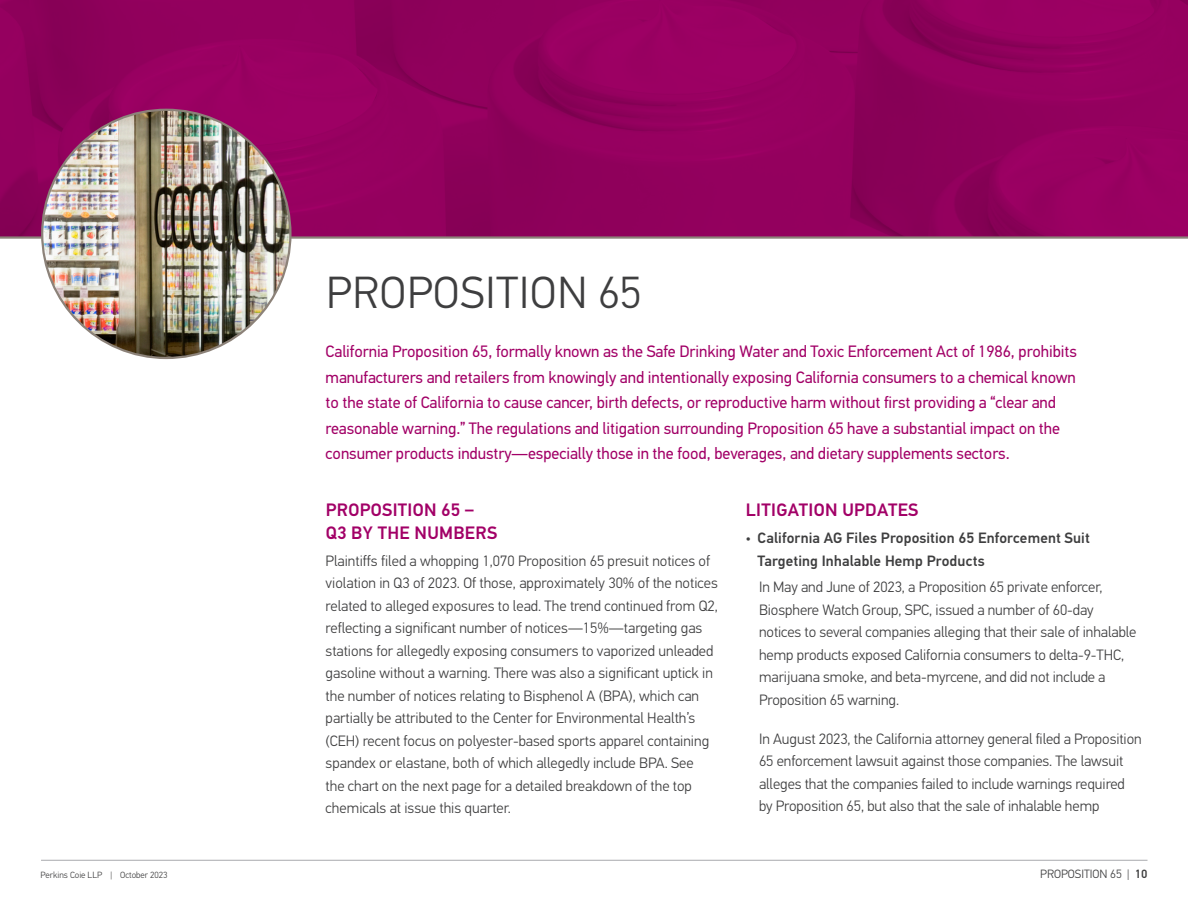
<style>
.page{position:relative;width:1188px;height:918px;background:#fff}
.page>*{position:absolute;margin:0;border:0;box-sizing:border-box;transform-origin:0 0}
.Food_CPG_Section_Title{font:300 45px "PF Din Text Pro";letter-spacing:.02em;color:#3e3e3f}
.Food_CPG_Subhead{font:500 18px/22.5px "PF Din Text Pro";letter-spacing:.02em;color:#a20067}
.Food_CPG_Section_Intro{font:16.5px/25.5px "PF Din Text Pro";letter-spacing:-.005em;color:#a20067}
.Food_CPG_Body_Copy{font:300 15px/22.5px "PF Din Text Pro";color:#3e3e3f}
.t1{font:500 15px/22.5px "PF Din Text Pro";letter-spacing:.01em;color:#3e3e3f}
.t2{font:300 12px "PF Din Text Pro";color:#3e3e3f}
.t3{font:300 9px "PF Din Text Pro";color:#3e3e3f}
.s1{font-weight:300}
.s2{font-weight:500}
</style>
<div class="page">
<img style="left:0;top:0;width:1188px;height:236px">
<hr style="left:0;top:236px;width:1188px;height:3px;background:#8c8279">
<hr style="left:41px;top:860px;width:1107px;height:1px;background:#a8a9ad">
<img style="left:42px;top:110px;width:248px;height:248px;border-radius:124px">
<p class="Food_CPG_Section_Title" style="left:326px;top:267px;width:317px">PROPOSITION 65</p>
<p class="Food_CPG_Section_Intro" style="left:326px;top:339px;width:753px">California Proposition 65, formally known as the Safe Drinking Water and Toxic Enforcement Act of 1986, prohibits manufacturers and retailers from knowingly and intentionally exposing California consumers to a chemical known to the state of California to cause cancer, birth defects, or reproductive harm without first providing a “clear and reasonable warning.” The regulations and litigation surrounding Proposition 65 have a substantial impact on the consumer products industry—especially those in the food, beverages, and dietary supplements sectors.</p>
<p class="Food_CPG_Subhead" style="left:326px;top:499px;width:173px">PROPOSITION 65 –<br>Q3 BY THE NUMBERS</p>
<p class="Food_CPG_Body_Copy" style="left:326px;top:549px;width:394px">Plaintiffs filed a whopping 1,070 Proposition 65 presuit notices of violation in Q3 of 2023. Of those, approximately 30% of the notices related to alleged exposures to lead. The trend continued from Q2, reflecting a significant number of notices—15%—targeting gas stations for allegedly exposing consumers to vaporized unleaded gasoline without a warning. There was also a significant uptick in the number of notices relating to Bisphenol A (BPA), which can partially be attributed to the Center for Environmental Health’s (CEH) recent focus on polyester-based sports apparel containing spandex or elastane, both of which allegedly include BPA. See<br>the chart on the next page for a detailed breakdown of the top chemicals at issue this quarter.</p>
<p class="Food_CPG_Subhead" style="left:746px;top:499px;width:174px">LITIGATION UPDATES</p>
<p class="t1" style="left:758px;top:527px;width:334px;text-indent:-12px"><span class="s1">•</span> California AG Files Proposition 65 Enforcement Suit<br>Targeting Inhalable Hemp Products</p>
<p class="Food_CPG_Body_Copy" style="left:759px;top:576px;width:379px">In May and June of 2023, a Proposition 65 private enforcer, Biosphere Watch Group, SPC, issued a number of 60-day notices to several companies alleging that their sale of inhalable hemp products exposed California consumers to delta-9-THC, marijuana smoke, and beta-myrcene, and did not include a Proposition 65 warning.</p>
<p class="Food_CPG_Body_Copy" style="left:759px;top:728px;width:384px">In August 2023, the California attorney general filed a Proposition 65 enforcement lawsuit against those companies. The lawsuit alleges that the companies failed to include warnings required by Proposition 65, but also that the sale of inhalable hemp</p>
<p class="t3" style="left:40px;top:869px;width:128px">Perkins Coie LLP | October 2023</p>
<p class="t2" style="left:1040px;top:867px;width:109px">PROPOSITION 65 | <span class="s2">10</span></p>
</div>
